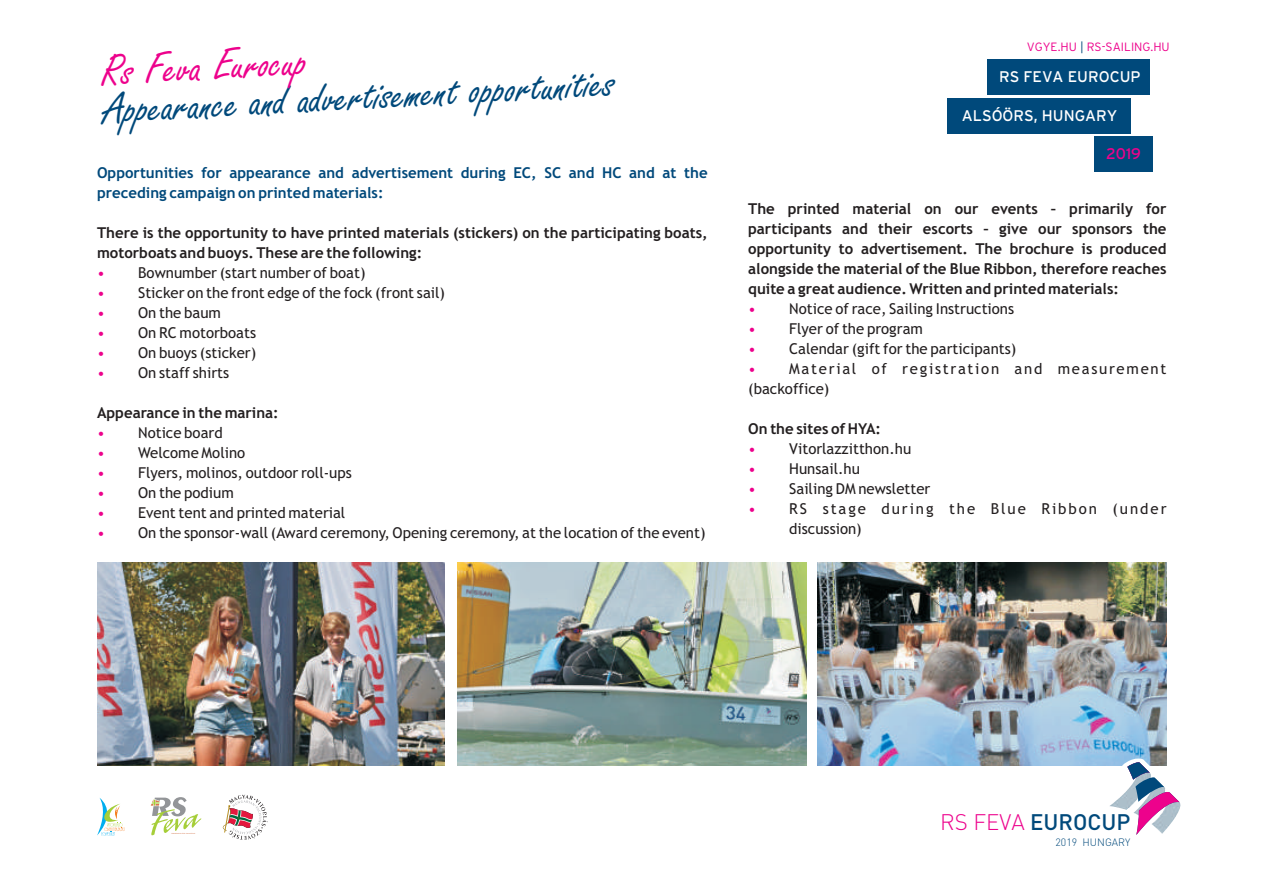
<style>
.page{position:relative;width:1263px;height:893px;background:#fff}
.page>*{position:absolute;margin:0;border:0;box-sizing:border-box;transform-origin:0 0}
.t1{font:46.95px "Freestyle Script";color:#00497b}
.t2{font:46.95px "Freestyle Script";color:#ed028c}
.t3{font:500 22.2px "DIN Pro";color:#00497b}
.t4{font:15.45px "Interstate OT";color:#fff}
.t5{font:15.45px "Interstate OT";color:#ed028c}
.t6{font:15px/20.1px "Trebuchet MS";color:#231f20}
.t7{font:700 15px/20.1px "Trebuchet MS";color:#231f20}
.t8{font:700 15px/20.1px "Trebuchet MS";color:#00497b}
.t9{font:15px "Trebuchet MS";letter-spacing:.115em;color:#231f20}
.t10{font:15px/20.1px "Trebuchet MS";color:#ed028c;text-align:justify}
.t11{font:300 12px "Interstate OT";color:#ed028c}
.t12{font:300 10.5px "DIN Pro";color:#00497b}
.s1{color:#00497b}
.s2{font-weight:300;color:#ed028c}
</style>
<div class="page">
<svg style="left:151px;top:797px;width:50px;height:39px"></svg>
<svg style="left:223px;top:795px;width:45px;height:45px"></svg>
<svg style="left:97px;top:798px;width:28px;height:37px"></svg>
<div style="left:987px;top:59px;width:163px;height:36px;background:#00497b"></div>
<div style="left:948px;top:98px;width:183px;height:36px;background:#00497b"></div>
<div style="left:1094px;top:136px;width:59px;height:36px;background:#00497b"></div>
<img style="left:97px;top:563px;width:348px;height:203px">
<img style="left:458px;top:563px;width:348px;height:203px">
<img style="left:817px;top:563px;width:349px;height:203px">
<img style="left:1109px;top:762px;width:72px;height:48px">
<svg style="left:1121px;top:758px;width:58px;height:77px"></svg>
<h1 class="t2" style="left:101px;top:54px;width:208px;rotate:-3deg">Rs Feva Eurocup</h1>
<h1 class="t1" style="left:103px;top:92px;width:502px;rotate:-3deg">Ap earance and adv tisement opport itie</h1>
<p class="t8" style="left:97px;top:164px;width:612px">Opportunities for appearance and advertisement during EC, SC and HC and at the preceding campaign on printed materials:</p>
<p class="t7" style="left:97px;top:224px;width:612px">There is the opportunity to have printed materials (stickers) on the participating boats, motorboats and buoys. These are the following:</p>
<p class="t6" style="left:138px;top:264px;width:308px">Bownumber (start number of boat)<br>Sticker on the front edge of the fock (front sail)<br>On the baum<br>On RC motorboats<br>On buoys (sticker)<br>On staff shirts</p>
<p class="t7" style="left:97px;top:404px;width:183px">Appearance in the marina:</p>
<p class="t6" style="left:138px;top:424px;width:569px">Notice board<br>Welcome Molino<br>Flyers, molinos, outdoor roll-ups<br>On the podium<br>Event tent and printed material<br>On the sponsor-wall (Award ceremony, Opening ceremony, at the location of the event)</p>
<p class="t10" style="left:97px;top:264px;width:9px">•</p>
<p class="t10" style="left:97px;top:284px;width:9px">• • • • •</p>
<p class="t10" style="left:97px;top:424px;width:9px">•</p>
<p class="t10" style="left:97px;top:444px;width:9px">• • • • •</p>
<p class="t11" style="left:1027px;top:42px;width:144px">VGYE.HU <span class="s1">|</span> RS-SAILING.HU</p>
<p class="t4" style="left:999px;top:71px;width:143px">RS FEVA EUROCUP</p>
<p class="t4" style="left:962px;top:109px;width:157px">ALSÓÖRS, HUNGARY</p>
<p class="t5" style="left:1106px;top:148px;width:37px">2019</p>
<p class="t7" style="left:748px;top:199px;width:420px;text-align:justify">The printed material on our events – primarily for participants and their escorts – give our sponsors the opportunity to advertisement. The brochure is produced alongside the material of the Blue Ribbon, therefore reaches quite a great audience. Written and printed materials:</p>
<p class="t6" style="left:789px;top:300px;width:226px">Notice of race, Sailing Instructions</p>
<p class="t6" style="left:789px;top:320px;width:135px">Flyer of the program</p>
<p class="t6" style="left:789px;top:340px;width:229px">Calendar (gift for the participants)</p>
<p class="t9" style="left:789px;top:363px;width:379px">Material of registration and measurement</p>
<p class="t6" style="left:748px;top:380px;width:83px">(backoffice)</p>
<p class="t7" style="left:748px;top:420px;width:134px">On the sites of HYA:</p>
<p class="t6" style="left:789px;top:440px;width:379px">Vitorlazzitthon.hu<br>Hunsail.hu<br>Sailing DM newsletter<br>RS stage during the Blue Ribbon (under discussion)</p>
<p class="t10" style="left:748px;top:300px;width:9px">•</p>
<p class="t10" style="left:748px;top:320px;width:9px">• • •</p>
<p class="t10" style="left:748px;top:440px;width:9px">•</p>
<p class="t10" style="left:748px;top:460px;width:9px">• • •</p>
<h2 class="t3" style="left:940px;top:813px;width:192px"><span class="s2">RS FEVA</span> EUROCUP</h2>
<p class="t12" style="left:1055px;top:838px;width:76px">2019 HUNGARY</p>
</div>
